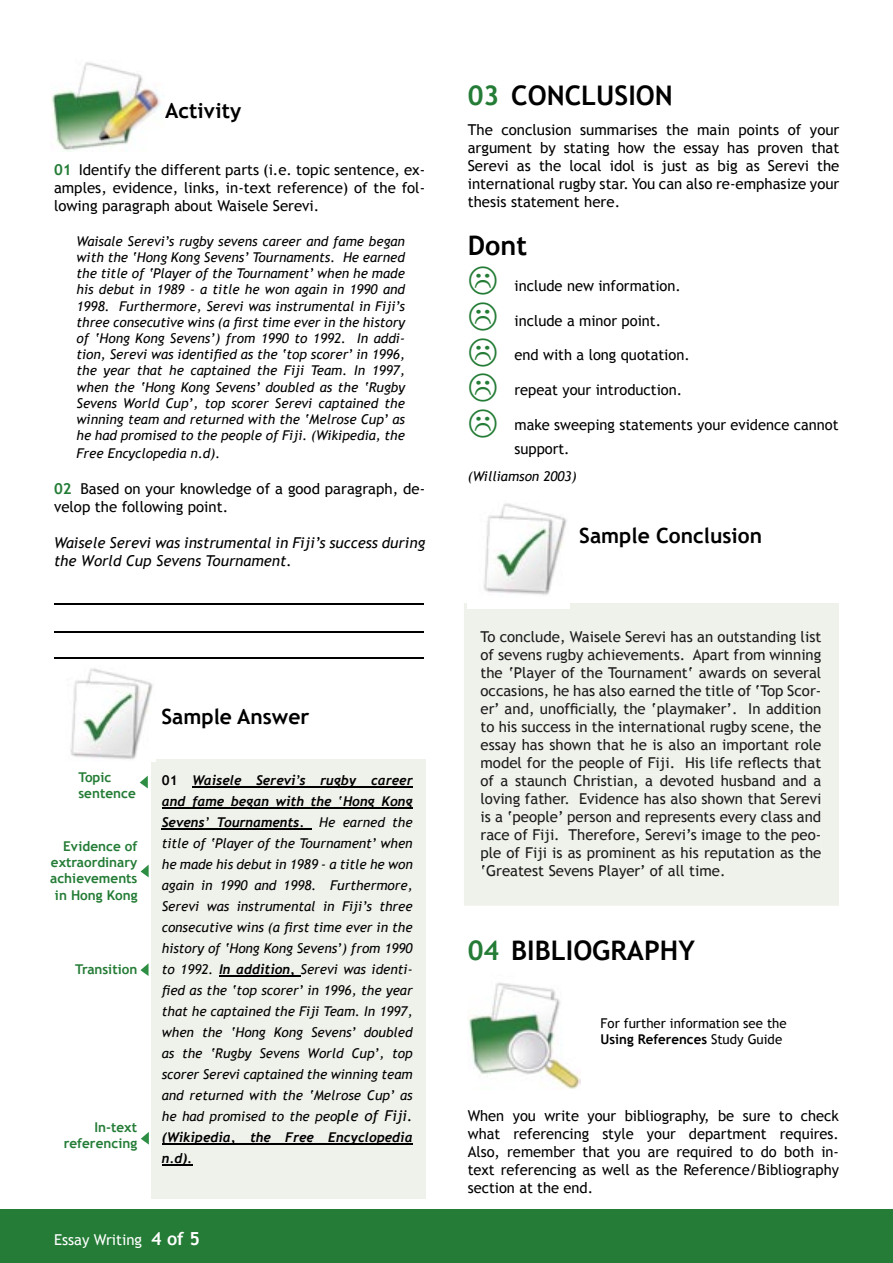
<style>
.page{position:relative;width:893px;height:1263px;background:#fff}
.page>*{position:absolute;margin:0;border:0;box-sizing:border-box;transform-origin:0 0}
.t1{font:700 27px "Trebuchet MS";color:#000}
.t2{font:700 21px "Trebuchet MS";color:#000}
.t3{font:15px/18px "Trebuchet MS";color:#000;text-align:justify}
.t4{font:15px/18px "Trebuchet MS";color:#1c1c1c;text-align:justify}
.t5{font:italic 15px/18px "Trebuchet MS";color:#000}
.t6{font:15px "Trebuchet MS";color:#fff}
.t7{font:italic 13.5px/21px "Trebuchet MS";color:#000;text-align:justify}
.t8{font:italic 700 13.5px/21px "Trebuchet";color:#000;text-align:justify}
.t9{font:700 13.5px/16.2px "Trebuchet MS";color:#247c36;text-align:right}
.t10{font:13.5px/16.5px "Trebuchet MS";color:#000}
.s1{font-weight:700;color:#247c36}
.s2{font-family:"Trebuchet MS";font-style:normal}
.s3{font-family:"Trebuchet MS";font-weight:400}
.s4{font-family:"Trebuchet";font-weight:700}
.s5{font-size:15px}
.s6{font-weight:700;font-size:18px}
.s7{color:#247c36}
.s8{font-weight:700}
</style>
<div class="page">
<div style="left:0;top:1209px;width:893px;height:54px;background:#247c36"></div>
<img style="left:468px;top:982px;width:113px;height:107px">
<hr style="left:54px;top:604px;width:370px;height:1px;background:#000">
<hr style="left:54px;top:631px;width:370px;height:1px;background:#000">
<div style="left:151px;top:760px;width:274px;height:439px;background:#eff1eb"></div>
<hr style="left:192px;top:786px;width:221px;height:2px;background:#000">
<hr style="left:162px;top:807px;width:251px;height:2px;background:#000">
<hr style="left:162px;top:828px;width:150px;height:2px;background:#000">
<hr style="left:219px;top:975px;width:82px;height:2px;background:#000">
<hr style="left:162px;top:1143px;width:251px;height:2px;background:#000">
<hr style="left:162px;top:1164px;width:30px;height:2px;background:#000">
<img style="left:70px;top:668px;width:85px;height:93px">
<svg style="left:141px;top:865px;width:8px;height:12px"></svg>
<svg style="left:140px;top:776px;width:8px;height:12px"></svg>
<svg style="left:140px;top:963px;width:9px;height:13px"></svg>
<svg style="left:141px;top:1132px;width:8px;height:12px"></svg>
<div style="left:464px;top:603px;width:375px;height:303px;background:#eff1eb"></div>
<div style="left:481px;top:631px;width:340px;height:14px;background:#eff1eb"></div>
<div style="left:481px;top:649px;width:340px;height:14px;background:#eff1eb"></div>
<div style="left:481px;top:667px;width:340px;height:14px;background:#eff1eb"></div>
<div style="left:481px;top:685px;width:339px;height:14px;background:#eff1eb"></div>
<div style="left:481px;top:703px;width:340px;height:14px;background:#eff1eb"></div>
<div style="left:481px;top:721px;width:340px;height:14px;background:#eff1eb"></div>
<div style="left:481px;top:739px;width:340px;height:14px;background:#eff1eb"></div>
<div style="left:481px;top:757px;width:340px;height:14px;background:#eff1eb"></div>
<div style="left:481px;top:775px;width:340px;height:13px;background:#eff1eb"></div>
<div style="left:482px;top:793px;width:339px;height:14px;background:#eff1eb"></div>
<div style="left:481px;top:811px;width:340px;height:14px;background:#eff1eb"></div>
<div style="left:482px;top:829px;width:338px;height:14px;background:#eff1eb"></div>
<div style="left:481px;top:847px;width:340px;height:14px;background:#eff1eb"></div>
<div style="left:482px;top:865px;width:242px;height:14px;background:#eff1eb"></div>
<img style="left:468px;top:503px;width:101px;height:105px">
<img style="left:51px;top:62px;width:114px;height:90px">
<hr style="left:54px;top:658px;width:370px;height:1px;background:#000">
<h2 class="t2" style="left:165px;top:97px;width:78px">Activity</h2>
<p class="t3" style="left:54px;top:161px;width:373px"><span class="s1">01</span> Identify the different parts (i.e. topic sentence, ex&shy;amples, evidence, links, in-text reference) of the fol&shy;lowing paragraph about Waisele Serevi.</p>
<p class="t7" style="left:76px;top:233px;width:330px;line-height:16.2px">Waisale Serevi’s rugby sevens career and fame began with the ‘Hong Kong Sevens’ Tournaments. He earned the title of ‘Player of the Tournament’ when he made his debut in 1989 - a title he won again in 1990 and 1998. Furthermore, Serevi was instrumental in Fiji’s three consecutive wins (a first time ever in the history of ‘Hong Kong Sevens’) from 1990 to 1992. In addi&shy;tion, Serevi was identified as the ‘top scorer’ in 1996, the year that he captained the Fiji Team. In 1997, when the ‘Hong Kong Sevens’ doubled as the ‘Rugby Sevens World Cup’, top scorer Serevi captained the winning team and returned with the ‘Melrose Cup’ as he had promised to the people of Fiji. (Wikipedia, the</p>
<p class="t7" style="left:76px;top:443px;width:145px">Free Encyclopedia n.d).</p>
<p class="t3" style="left:54px;top:480px;width:373px"><span class="s1">02</span> Based on your knowledge of a good paragraph, de&shy;velop the following point.</p>
<p class="t5" style="left:54px;top:534px;width:373px">Waisele Serevi was instrumental in Fiji’s success during the World Cup Sevens Tournament.</p>
<p class="t9" style="left:78px;top:769px;width:59px;text-align:left">Topic sentence</p>
<p class="t9" style="left:50px;top:838px;width:89px">Evidence of extraordinary achievements in Hong Kong</p>
<p class="t9" style="left:75px;top:961px;width:64px">Transition</p>
<p class="t9" style="left:64px;top:1119px;width:75px">In-text referencing</p>
<h2 class="t2" style="left:162px;top:703px;width:149px">Sample Answer</h2>
<p class="t8" style="left:162px;top:770px;width:252px"><span class="s2">01</span> Waisele Serevi’s rugby career and fame began with the ‘Hong Kong Sevens’ Tournaments. <span class="s3">He earned the</span></p>
<p class="t7" style="left:162px;top:833px;width:252px">title of ‘Player of the Tournament’ when he made his debut in 1989 - a title he won again in 1990 and 1998. Furthermore, Serevi was instrumental in Fiji’s three consecutive wins (a first time ever in the history of ‘Hong Kong Sevens’) from 1990 to 1992. <span class="s4">In addition,</span> Serevi was identi&shy;fied as the ‘top scorer’ in 1996, the year that he captained the Fiji Team. In 1997, when the ‘Hong Kong Sevens’ doubled as the ‘Rugby Sevens World Cup’, top scorer Serevi captained the winning team and returned with the ‘Melrose Cup’ as he had promised to the peo<span class="s5">ple of Fiji.</span></p>
<p class="t8" style="left:162px;top:1127px;width:252px">(Wikipedia, the Free Encyclopedia n.d).</p>
<p class="t6" style="left:54px;top:1231px;width:147px">Essay Writing <span class="s6">4 of 5</span></p>
<h1 class="t1" style="left:468px;top:78px;width:207px"><span class="s7">03</span> CONCLUSION</h1>
<p class="t3" style="left:468px;top:121px;width:373px">The conclusion summarises the main points of your argument by stating how the essay has proven that Serevi as the local idol is just as big as Serevi the international rugby star. You can also re-emphasize your thesis statement here.</p>
<h1 class="t1" style="left:468px;top:228px;width:61px">Dont</h1>
<p class="t3" style="left:514px;top:277px;width:168px">include new information.</p>
<p class="t3" style="left:514px;top:311px;width:148px">include a minor point.</p>
<p class="t3" style="left:514px;top:346px;width:177px">end with a long quotation.</p>
<p class="t3" style="left:514px;top:381px;width:169px">repeat your introduction.</p>
<p class="t3" style="left:514px;top:412px;width:326px;line-height:24px">make sweeping statements your evidence cannot support.</p>
<p class="t7" style="left:468px;top:466px;width:110px">(Williamson 2003)</p>
<h2 class="t2" style="left:579px;top:522px;width:184px">Sample Conclusion</h2>
<p class="t4" style="left:480px;top:628px;width:342px">To conclude, Waisele Serevi has an outstanding list of sevens rugby achievements. Apart from winning the ‘Player of the Tournament‘ awards on several occasions, he has also earned the title of ‘Top Scor&shy;er’ and, unofficially, the ‘playmaker’. In addition to his success in the international rugby scene, the essay has shown that he is also an important role model for the people of Fiji. His life reflects that of a staunch Christian, a devoted husband and a loving father. Evidence has also shown that Serevi is a ‘people’ person and represents every class and race of Fiji. Therefore, Serevi’s image to the peo&shy;ple of Fiji is as prominent as his reputation as the ‘Greatest Sevens Player’ of all time.</p>
<h1 class="t1" style="left:468px;top:933px;width:229px"><span class="s7">04</span> BIBLIOGRAPHY</h1>
<p class="t10" style="left:601px;top:1015px;width:188px">For further information see the<br><span class="s8">Using References</span> Study Guide</p>
<p class="t3" style="left:468px;top:1107px;width:373px">When you write your bibliography, be sure to check what referencing style your department requires.<br>Also, remember that you are required to do both in&shy;text referencing as well as the Reference/Bibliography section at the end.</p>
</div>
